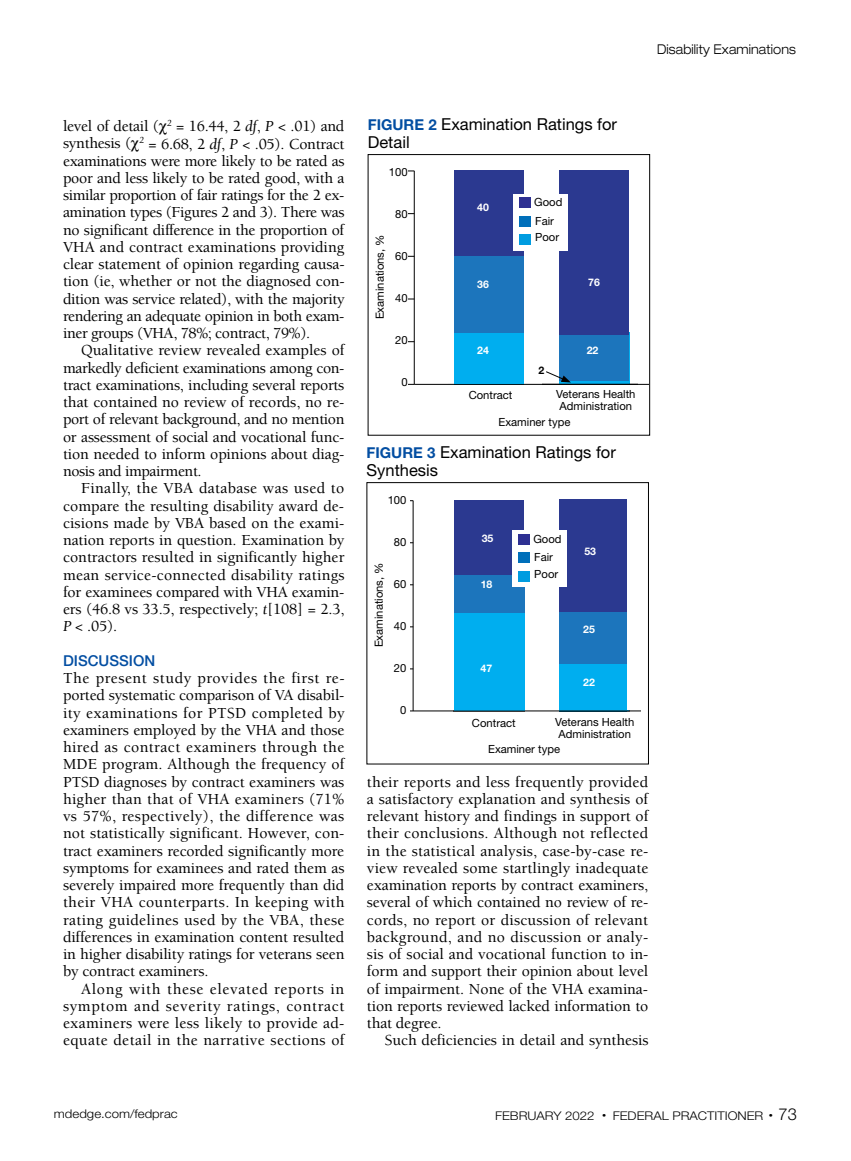
<style>
.page{position:relative;width:851px;height:1161px;background:#fff}
.page>*{position:absolute;margin:0;border:0;box-sizing:border-box;transform-origin:0 0}
.t1{font:16.5px/18px "Helvetica Neue LT Std";color:#000}
.t2{font:500 15.75px/17.2px "Berkeley Std";letter-spacing:-.01em;color:#000;text-align:justify}
.t3{font:500 15px "Helvetica Neue LT Std";color:#034ea2}
.t4{font:300 expanded 13.5px "Helvetica Neue LT Std";letter-spacing:.01em;color:#000;scale:.9 1}
.t5{font:300 12px "Helvetica Neue LT Std";color:#000;scale:1.1 1}
.t6{font:11.25px/12px "Helvetica Neue LT Std";color:#000}
.t7{font:700 10.5px "Helvetica Neue LT Std";color:#fff}
.t8{font:700 10.5px "Helvetica Neue LT Std";color:#000}
.s1{font-weight:400;font-style:italic}
.s2{font-weight:700;font-size:15px;color:#034ea2}
.s3{font-size:16.5px}
</style>
<div class="page">
<div style="left:368px;top:154px;width:282px;height:282px;border:1px solid #000"></div>
<hr style="left:414px;top:171px;width:1px;height:213px;background:#000">
<hr style="left:414px;top:384px;width:234px;height:1px;background:#000">
<div style="left:455px;top:333px;width:69px;height:51px;background:#00aeef"></div>
<div style="left:455px;top:256px;width:69px;height:77px;background:#1c75bc"></div>
<div style="left:455px;top:170px;width:69px;height:86px;background:#2b3990"></div>
<svg style="left:559px;top:381px;width:70px;height:3px"></svg>
<div style="left:559px;top:333px;width:70px;height:48px;background:#1c75bc"></div>
<div style="left:559px;top:170px;width:69px;height:165px;background:#2b3990"></div>
<div style="left:513px;top:194px;width:55px;height:56px;background:#fff"></div>
<div style="left:519px;top:197px;width:11px;height:11px;background:#2e3092"></div>
<div style="left:518px;top:216px;width:12px;height:11px;background:#006fba"></div>
<div style="left:518px;top:234px;width:12px;height:11px;background:#009ce0"></div>
<svg style="left:546px;top:371px;width:25px;height:11px"></svg>
<hr style="left:413px;top:711px;width:227px;height:1px;background:#000">
<hr style="left:413px;top:501px;width:1px;height:210px;background:#000">
<div style="left:454px;top:612px;width:70px;height:99px;background:#00aeef"></div>
<div style="left:454px;top:574px;width:70px;height:38px;background:#1c75bc"></div>
<div style="left:453px;top:500px;width:70px;height:74px;background:#2b3990"></div>
<div style="left:559px;top:663px;width:70px;height:48px;background:#00aeef"></div>
<div style="left:559px;top:611px;width:70px;height:53px;background:#1c75bc"></div>
<div style="left:559px;top:499px;width:70px;height:113px;background:#2b3990"></div>
<div style="left:626px;top:500px;width:9px;height:210px;background:#fff"></div>
<div style="left:512px;top:530px;width:55px;height:57px;background:#fff"></div>
<div style="left:518px;top:534px;width:12px;height:10px;background:#2e3092"></div>
<div style="left:518px;top:553px;width:11px;height:10px;background:#006fba"></div>
<div style="left:518px;top:571px;width:11px;height:11px;background:#009ce0"></div>
<p class="t4" style="left:657px;top:41px;width:156px">Disability Examinations</p>
<p class="t2" style="left:63px;top:118px;width:283px">level of detail ( <sup>2</sup> = 16.44, 2 <span class="s1">df</span>, <span class="s1">P</span> &lt; .01) and synthesis ( <sup>2</sup> = 6.68, 2 <span class="s1">df</span>, <span class="s1">P</span> &lt; .05). Contract examinations were more likely to be rated as poor and less likely to be rated good, with a similar proportion of fair ratings for the 2 ex&shy;amination types (Figures 2 and 3). There was no significant difference in the proportion of VHA and contract examinations providing clear statement of opinion regarding causa&shy;tion (ie, whether or not the diagnosed con&shy;dition was service related), with the majority rendering an adequate opinion in both exam&shy;iner groups (VHA, 78%; contract, 79%).</p>
<p class="t2" style="left:63px;top:342px;width:283px;text-indent:18px">Qualitative review revealed examples of markedly deficient examinations among con&shy;tract examinations, including several reports that contained no review of records, no re&shy;port of relevant background, and no mention or assessment of social and vocational func&shy;tion needed to inform opinions about diag&shy;nosis and impairment.</p>
<p class="t2" style="left:63px;top:480px;width:283px;text-indent:18px">Finally, the VBA database was used to compare the resulting disability award de&shy;cisions made by VBA based on the exami&shy;nation reports in question. Examination by contractors resulted in significantly higher mean service-connected disability ratings for examinees compared with VHA examin&shy;ers (46.8 vs 33.5, respectively; <span class="s1">t</span>[108] = 2.3, <span class="s1">P</span> &lt; .05).</p>
<p class="t3" style="left:63px;top:652px;width:94px">DISCUSSION</p>
<p class="t2" style="left:63px;top:670px;width:283px">The present study provides the first re&shy;ported systematic comparison of VA disabil&shy;ity examinations for PTSD completed by examiners employed by the VHA and those hired as contract examiners through the MDE program. Although the frequency of PTSD diagnoses by contract examiners was higher than that of VHA examiners (71% vs 57%, respectively), the difference was not statistically significant. However, con&shy;tract examiners recorded significantly more symptoms for examinees and rated them as severely impaired more frequently than did their VHA counterparts. In keeping with rating guidelines used by the VBA, these differences in examination content resulted in higher disability ratings for veterans seen by contract examiners.</p>
<p class="t2" style="left:63px;top:980px;width:283px;text-indent:18px">Along with these elevated reports in symptom and severity ratings, contract examiners were less likely to provide ad&shy;equate detail in the narrative sections of</p>
<p class="t1" style="left:368px;top:115px;width:251px"><span class="s2">FIGURE 2</span> Examination Ratings for<br>Detail</p>
<p class="t6" style="left:389px;top:166px;width:20px">100</p>
<p class="t6" style="left:395px;top:208px;width:14px">80</p>
<p class="t6" style="left:395px;top:250px;width:14px">60</p>
<p class="t6" style="left:395px;top:292px;width:14px">40</p>
<p class="t6" style="left:395px;top:334px;width:14px">20</p>
<p class="t6" style="left:401px;top:376px;width:8px">0</p>
<p class="t6" style="left:534px;top:193px;width:30px;line-height:18.8px">Good<br>Fair</p>
<p class="t6" style="left:535px;top:231px;width:25px">Poor</p>
<p class="t7" style="left:477px;top:201px;width:13px">40</p>
<p class="t6" style="left:374px;top:319px;width:87px;rotate:-90deg">Examinations, %</p>
<p class="t7" style="left:588px;top:276px;width:13px">76</p>
<p class="t7" style="left:477px;top:278px;width:13px">36</p>
<p class="t7" style="left:586px;top:343px;width:13px">22</p>
<p class="t7" style="left:477px;top:344px;width:13px">24</p>
<p class="t8" style="left:538px;top:364px;width:7px">2</p>
<p class="t6" style="left:468px;top:389px;width:45px">Contract</p>
<p class="t6" style="left:556px;top:388px;width:81px">Veterans Health<br>Administration</p>
<p class="t6" style="left:498px;top:415px;width:73px">Examiner type</p>
<p class="t1" style="left:366px;top:443px;width:251px"><span class="s2">FIGURE 3</span> Examination Ratings for<br>Synthesis</p>
<p class="t6" style="left:388px;top:494px;width:20px">100</p>
<p class="t6" style="left:394px;top:536px;width:14px">80</p>
<p class="t6" style="left:394px;top:578px;width:14px">60</p>
<p class="t6" style="left:394px;top:620px;width:14px">40</p>
<p class="t6" style="left:394px;top:662px;width:14px">20</p>
<p class="t6" style="left:400px;top:704px;width:8px">0</p>
<p class="t7" style="left:481px;top:531px;width:13px">35</p>
<p class="t7" style="left:480px;top:578px;width:13px">18</p>
<p class="t6" style="left:533px;top:529px;width:30px;line-height:18.8px">Good<br>Fair</p>
<p class="t6" style="left:534px;top:568px;width:25px">Poor</p>
<p class="t7" style="left:584px;top:545px;width:13px">53</p>
<p class="t6" style="left:372px;top:647px;width:87px;rotate:-90deg">Examinations, %</p>
<p class="t7" style="left:583px;top:622px;width:13px">25</p>
<p class="t7" style="left:480px;top:662px;width:13px">47</p>
<p class="t7" style="left:583px;top:676px;width:13px">22</p>
<p class="t6" style="left:472px;top:717px;width:45px">Contract</p>
<p class="t6" style="left:555px;top:716px;width:81px">Veterans Health<br>Administration</p>
<p class="t6" style="left:488px;top:743px;width:73px">Examiner type</p>
<p class="t2" style="left:367px;top:773px;width:283px">their reports and less frequently provided a satisfactory explanation and synthesis of relevant history and findings in support of their conclusions. Although not reflected in the statistical analysis, case-by-case re&shy;view revealed some startlingly inadequate examination reports by contract examiners, several of which contained no review of re&shy;cords, no report or discussion of relevant background, and no discussion or analy&shy;sis of social and vocational function to in&shy;form and support their opinion about level of impairment. None of the VHA examina&shy;tion reports reviewed lacked information to that degree.</p>
<p class="t2" style="left:385px;top:1032px;width:265px">Such deficiencies in detail and synthesis</p>
<p class="t5" style="left:54px;top:1107px;width:114px">mdedge.com/fedprac</p>
<p class="t5" style="left:495px;top:1109px;width:276px">FEBRUARY 2022 <sup>•</sup> FEDERAL PRACTITIONER <sup>•</sup> <span class="s3">73</span></p>
</div>
